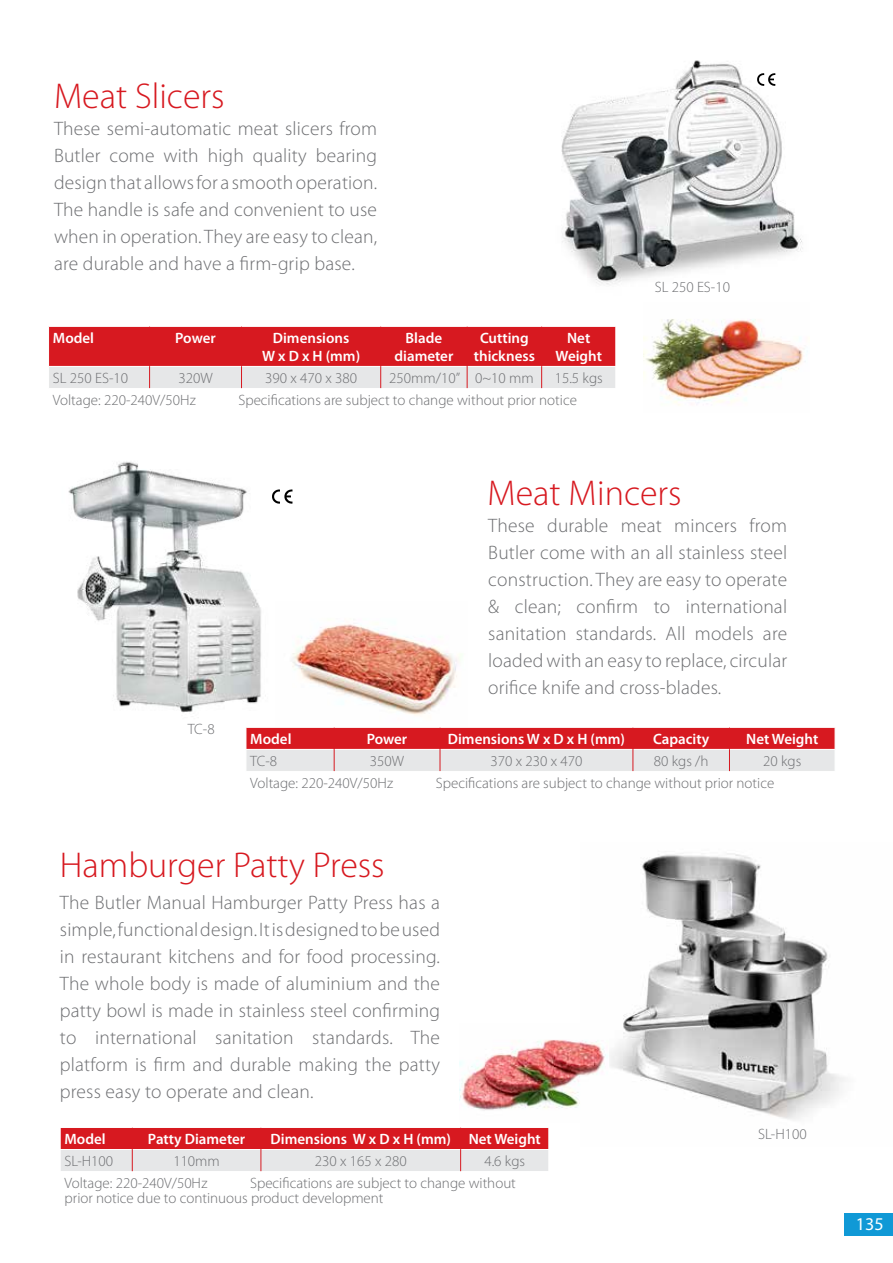
<style>
.page{position:relative;width:893px;height:1263px;background:#fff}
.page>*{position:absolute;margin:0;border:0;box-sizing:border-box;transform-origin:0 0}
.t1{font:300 36px "Myriad Pro";color:#d71920}
.t2{font:300 19.5px/27px "Myriad Pro";letter-spacing:.01em;color:#6d6e71;text-align:justify}
.t3{font:18px "Myriad Pro";color:#fff}
.t4{font:300 15px/15px "Myriad Pro";color:#6d6e71}
.t5{font:600 15px/18px "Myriad Pro";color:#fff;text-align:center}
</style>
<div class="page">
<img style="left:292px;top:624px;width:170px;height:91px">
<img style="left:68px;top:461px;width:193px;height:252px">
<svg style="left:272px;top:489px;width:20px;height:15px"></svg>
<svg style="left:246px;top:727px;width:589px;height:45px;background:#e0878b"></svg>
<img style="left:643px;top:319px;width:165px;height:86px">
<img style="left:561px;top:60px;width:242px;height:225px">
<svg style="left:757px;top:73px;width:18px;height:13px"></svg>
<svg style="left:48px;top:326px;width:568px;height:63px;background:#de6a6f"></svg>
<img style="left:610px;top:853px;width:235px;height:267px">
<img style="left:459px;top:1040px;width:149px;height:71px">
<svg style="left:60px;top:1127px;width:489px;height:44px;background:#df8589"></svg>
<div style="left:844px;top:1212px;width:49px;height:23px;background:#1099d6"></div>
<h1 class="t1" style="left:54px;top:76px;width:172px">Meat Slicers</h1>
<p class="t2" style="left:54px;top:115px;width:325px">These semi-automatic meat slicers from Butler come with high quality bearing design that allows for a smooth operation.<br>The handle is safe and convenient to use when in operation. They are easy to clean, are durable and have a firm-grip base.</p>
<p class="t5" style="left:53px;top:329px;width:43px">Model</p>
<p class="t5" style="left:175px;top:329px;width:42px">Power</p>
<p class="t5" style="left:262px;top:329px;width:100px">Dimensions<br>W x D x H (mm)</p>
<p class="t5" style="left:394px;top:329px;width:60px">Blade diameter</p>
<p class="t5" style="left:474px;top:329px;width:63px">Cutting thickness</p>
<p class="t5" style="left:555px;top:329px;width:48px">Net<br>Weight</p>
<p class="t4" style="left:53px;top:371px;width:77px">SL 250 ES-10</p>
<p class="t4" style="left:178px;top:371px;width:36px">320W</p>
<p class="t4" style="left:265px;top:371px;width:93px">390 x 470 x 380</p>
<p class="t4" style="left:389px;top:371px;width:146px">250mm/10” 0~10 mm</p>
<p class="t4" style="left:555px;top:371px;width:50px">15.5 kgs</p>
<p class="t4" style="left:53px;top:393px;width:144px">Voltage: 220-240V/50Hz</p>
<p class="t4" style="left:238px;top:393px;width:340px">Specifications are subject to change without prior notice</p>
<p class="t4" style="left:655px;top:279px;width:77px">SL 250 ES-10</p>
<p class="t4" style="left:188px;top:721px;width:28px">TC-8</p>
<h1 class="t1" style="left:487px;top:473px;width:196px">Meat Mincers</h1>
<p class="t2" style="left:488px;top:512px;width:300px">These durable meat mincers from Butler come with an all stainless steel construction. They are easy to operate &amp; clean; confirm to international sanitation standards. All models are loaded with an easy to replace, circular orifice knife and cross-blades.</p>
<p class="t5" style="left:250px;top:729px;width:43px">Model</p>
<p class="t5" style="left:367px;top:729px;width:42px">Power</p>
<p class="t5" style="left:448px;top:729px;width:179px">Dimensions W x D x H (mm)</p>
<p class="t5" style="left:653px;top:729px;width:58px">Capacity</p>
<p class="t5" style="left:746px;top:729px;width:74px">Net Weight</p>
<p class="t4" style="left:250px;top:754px;width:28px">TC-8</p>
<p class="t4" style="left:370px;top:754px;width:36px">350W</p>
<p class="t4" style="left:490px;top:754px;width:93px">370 x 230 x 470</p>
<p class="t4" style="left:654px;top:754px;width:56px">80 kgs /h</p>
<p class="t4" style="left:763px;top:754px;width:40px">20 kgs</p>
<p class="t4" style="left:250px;top:776px;width:144px">Voltage: 220-240V/50Hz</p>
<p class="t4" style="left:436px;top:776px;width:340px">Specifications are subject to change without prior notice</p>
<h1 class="t1" style="left:60px;top:845px;width:326px">Hamburger Patty Press</h1>
<p class="t2" style="left:60px;top:889px;width:382px">The Butler Manual Hamburger Patty Press has a simple, functional design. It is designed to be used in restaurant kitchens and for food processing.<br>The whole body is made of aluminium and the patty bowl is made in stainless steel confirming to international sanitation standards. The platform is firm and durable making the patty press easy to operate and clean.</p>
<p class="t5" style="left:65px;top:1130px;width:43px">Model</p>
<p class="t5" style="left:148px;top:1130px;width:99px">Patty Diameter</p>
<p class="t5" style="left:271px;top:1130px;width:272px">Dimensions W x D x H (mm) Net Weight</p>
<p class="t4" style="left:65px;top:1154px;width:50px">SL-H100</p>
<p class="t4" style="left:173px;top:1154px;width:48px">110mm</p>
<p class="t4" style="left:315px;top:1154px;width:93px">230 x 165 x 280</p>
<p class="t4" style="left:484px;top:1154px;width:42px">4.6 kgs</p>
<p class="t4" style="left:65px;top:1176px;width:144px">Voltage: 220-240V/50Hz</p>
<p class="t4" style="left:65px;top:1176px;width:453px;text-indent:186px">Specifications are subject to change without prior notice due to continuous product development</p>
<p class="t4" style="left:758px;top:1127px;width:50px">SL-H100</p>
<p class="t3" style="left:856px;top:1213px;width:29px">135</p>
</div>
